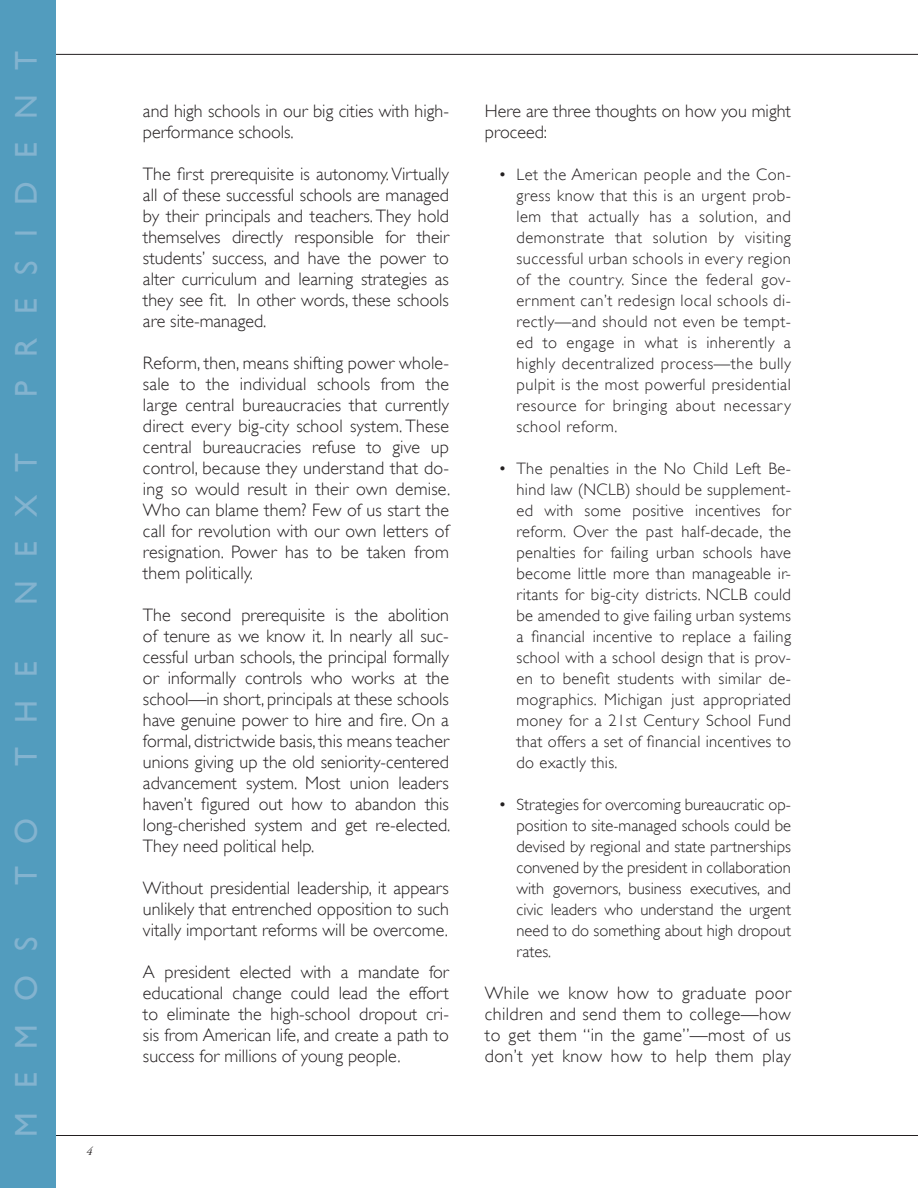
<style>
.page{position:relative;width:918px;height:1188px;background:#fff}
.page>*{position:absolute;margin:0;border:0;box-sizing:border-box;transform-origin:0 0}
.t1{font:31.5px "Gill Sans";letter-spacing:.75em;color:#83b3cf}
.t2{font:300 18px/21px "Gill Sans";color:#231f20;text-align:justify}
.t3{font:300 16.5px/21px "Gill Sans";letter-spacing:.02em;color:#231f20;text-align:justify}
.t4{font:italic 12px "Adobe Garamond";color:#231f20}
</style>
<div class="page">
<hr style="left:0;top:1135px;width:918px;height:1px;background:#231f20">
<hr style="left:0;top:54px;width:918px;height:1px;background:#231f20">
<div style="left:0;top:1px;width:55px;height:1187px;background:#529cbe"></div>
<h1 class="t1" style="left:8px;top:397px;width:344px;rotate:-90deg">president</h1>
<h1 class="t1" style="left:8px;top:605px;width:146px;rotate:-90deg">n ext</h1>
<h1 class="t1" style="left:8px;top:766px;width:106px;rotate:-90deg">t he</h1>
<h1 class="t1" style="left:8px;top:885px;width:68px;rotate:-90deg">t o</h1>
<h1 class="t1" style="left:8px;top:1137px;width:199px;rotate:-90deg">Memos</h1>
<p class="t4" style="left:86px;top:1145px;width:8px">4</p>
<p class="t2" style="left:143px;top:100px;width:307px">and high schools in our big cities with high&shy;performance schools.</p>
<p class="t2" style="left:143px;top:163px;width:308px">The first prerequisite is autonomy. Virtually all of these successful schools are managed by their principals and teachers. They hold themselves directly responsible for their students’ success, and have the power to alter curriculum and learning strategies as they see fit. In other words, these schools are site-managed.</p>
<p class="t2" style="left:143px;top:352px;width:309px">Reform, then, means shifting power whole&shy;sale to the individual schools from the large central bureaucracies that currently direct every big-city school system. These central bureaucracies refuse to give up control, because they understand that do&shy;ing so would result in their own demise.<br>Who can blame them? Few of us start the call for revolution with our own letters of resignation. Power has to be taken from them politically.</p>
<p class="t2" style="left:143px;top:604px;width:309px">The second prerequisite is the abolition of tenure as we know it. In nearly all suc&shy;cessful urban schools, the principal formally or informally controls who works at the school—in short, principals at these schools have genuine power to hire and fire. On a formal, districtwide basis, this means teacher unions giving up the old seniority-centered advancement system. Most union leaders haven’t figured out how to abandon this long-cherished system and get re-elected.<br>They need political help.</p>
<p class="t2" style="left:143px;top:878px;width:307px">Without presidential leadership, it appears unlikely that entrenched opposition to such vitally important reforms will be overcome.</p>
<p class="t2" style="left:143px;top:962px;width:307px">A president elected with a mandate for educational change could lead the effort to eliminate the high-school dropout cri&shy;sis from American life, and create a path to success for millions of young people.</p>
<p class="t2" style="left:485px;top:100px;width:307px">Here are three thoughts on how you might proceed:</p>
<p class="t3" style="left:516px;top:164px;width:276px;text-indent:-18px">• Let the American people and the Con&shy;gress know that this is an urgent prob&shy;lem that actually has a solution, and demonstrate that solution by visiting successful urban schools in every region of the country. Since the federal gov&shy;ernment can’t redesign local schools di&shy;rectly—and should not even be tempt&shy;ed to engage in what is inherently a highly decentralized process—the bully pulpit is the most powerful presidential resource for bringing about necessary school reform.</p>
<p class="t3" style="left:516px;top:458px;width:276px;text-indent:-18px">• The penalties in the No Child Left Be&shy;hind law (NCLB) should be supplement&shy;ed with some positive incentives for reform. Over the past half-decade, the penalties for failing urban schools have become little more than manageable ir&shy;ritants for big-city districts. NCLB could be amended to give failing urban systems a financial incentive to replace a failing school with a school design that is prov&shy;en to benefit students with similar de&shy;mographics. Michigan just appropriated money for a 21st Century School Fund that offers a set of financial incentives to do exactly this.</p>
<p class="t3" style="left:516px;top:794px;width:276px;text-indent:-18px">• Strategies for overcoming bureaucratic op&shy;position to site-managed schools could be devised by regional and state partnerships convened by the president in collaboration with governors, business executives, and civic leaders who understand the urgent need to do something about high dropout rates.</p>
<p class="t2" style="left:485px;top:982px;width:308px">While we know how to graduate poor children and send them to college—how to get them “in the game”—most of us don’t yet know how to help them play</p>
</div>
